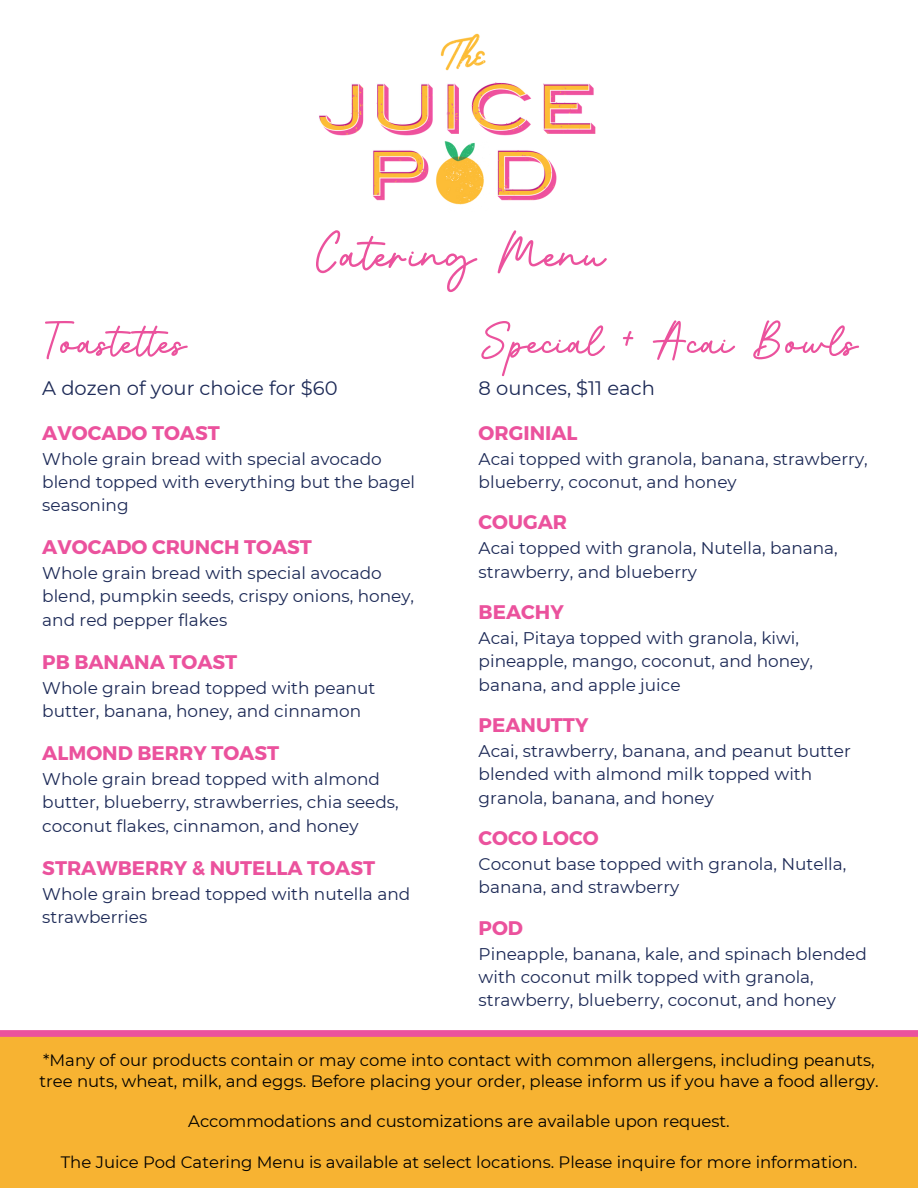
<style>
.page{position:relative;width:918px;height:1188px;background:#fff}
.page>*{position:absolute;margin:0;border:0;box-sizing:border-box;transform-origin:0 0}
.t1{font:60.15px "Magical";color:#eb529d}
.t2{font:54px "Magical";color:#eb529d}
.t3{font:700 19.65px "Montserrat";color:#eb529d}
.t4{font:19.5px "Montserrat";color:#1c2956}
.t5{font:16.95px/23.2px "Montserrat";color:#1c2956}
.t6{font:16.5px/20.2px "Montserrat";color:#000}
</style>
<div class="page">
<img style="left:319px;top:33px;width:277px;height:172px">
<div style="left:0;top:1037px;width:918px;height:151px;background:#f7b332"></div>
<div style="left:0;top:1030px;width:918px;height:7px;background:#eb529d"></div>
<p class="t1" style="left:313px;top:229px;width:293px">Catering Menu</p>
<p class="t2" style="left:42px;top:320px;width:145px">Toastettes</p>
<p class="t4" style="left:42px;top:376px;width:297px">A dozen of your choice for $60</p>
<p class="t3" style="left:42px;top:420px;width:179px">AVOCADO TOAST</p>
<p class="t5" style="left:42px;top:447px;width:374px">Whole grain bread with special avocado blend topped with everything but the bagel seasoning</p>
<p class="t3" style="left:42px;top:535px;width:271px">AVOCADO CRUNCH TOAST</p>
<p class="t5" style="left:42px;top:561px;width:373px">Whole grain bread with special avocado blend, pumpkin seeds, crispy onions, honey, and red pepper flakes</p>
<p class="t3" style="left:42px;top:649px;width:197px">PB BANANA TOAST</p>
<p class="t5" style="left:42px;top:676px;width:335px">Whole grain bread topped with peanut butter, banana, honey, and cinnamon</p>
<p class="t3" style="left:42px;top:741px;width:238px">ALMOND BERRY TOAST</p>
<p class="t5" style="left:42px;top:767px;width:358px">Whole grain bread topped with almond butter, blueberry, strawberries, chia seeds, coconut flakes, cinnamon, and honey</p>
<p class="t3" style="left:42px;top:855px;width:334px">STRAWBERRY &amp; NUTELLA TOAST</p>
<p class="t5" style="left:42px;top:882px;width:369px">Whole grain bread topped with nutella and strawberries</p>
<p class="t2" style="left:479px;top:320px;width:380px">Special + Acai Bowls</p>
<p class="t4" style="left:479px;top:376px;width:178px">8 ounces, $11 each</p>
<p class="t3" style="left:479px;top:420px;width:101px">ORGINIAL</p>
<p class="t5" style="left:479px;top:447px;width:391px">Acai topped with granola, banana, strawberry, blueberry, coconut, and honey</p>
<p class="t3" style="left:479px;top:510px;width:90px">COUGAR</p>
<p class="t5" style="left:479px;top:537px;width:361px">Acai topped with granola, Nutella, banana, strawberry, and blueberry</p>
<p class="t3" style="left:479px;top:599px;width:87px">BEACHY</p>
<p class="t5" style="left:479px;top:626px;width:336px">Acai, Pitaya topped with granola, kiwi, pineapple, mango, coconut, and honey, banana, and apple juice</p>
<p class="t3" style="left:479px;top:712px;width:111px">PEANUTTY</p>
<p class="t5" style="left:479px;top:739px;width:374px">Acai, strawberry, banana, and peanut butter blended with almond milk topped with granola, banana, and honey</p>
<p class="t3" style="left:479px;top:825px;width:121px">COCO LOCO</p>
<p class="t5" style="left:479px;top:852px;width:369px">Coconut base topped with granola, Nutella, banana, and strawberry</p>
<p class="t3" style="left:479px;top:915px;width:46px">POD</p>
<p class="t5" style="left:479px;top:942px;width:390px">Pineapple, banana, kale, and spinach blended with coconut milk topped with granola, strawberry, blueberry, coconut, and honey</p>
<p class="t6" style="left:40px;top:1050px;width:840px">*Many of our products contain or may come into contact with common allergens, including peanuts, tree nuts, wheat, milk, and eggs. Before placing your order, please inform us if you have a food allergy.</p>
<p class="t6" style="left:188px;top:1111px;width:543px">Accommodations and customizations are available upon request.</p>
<p class="t6" style="left:61px;top:1152px;width:798px">The Juice Pod Catering Menu is available at select locations. Please inquire for more information.</p>
</div>
